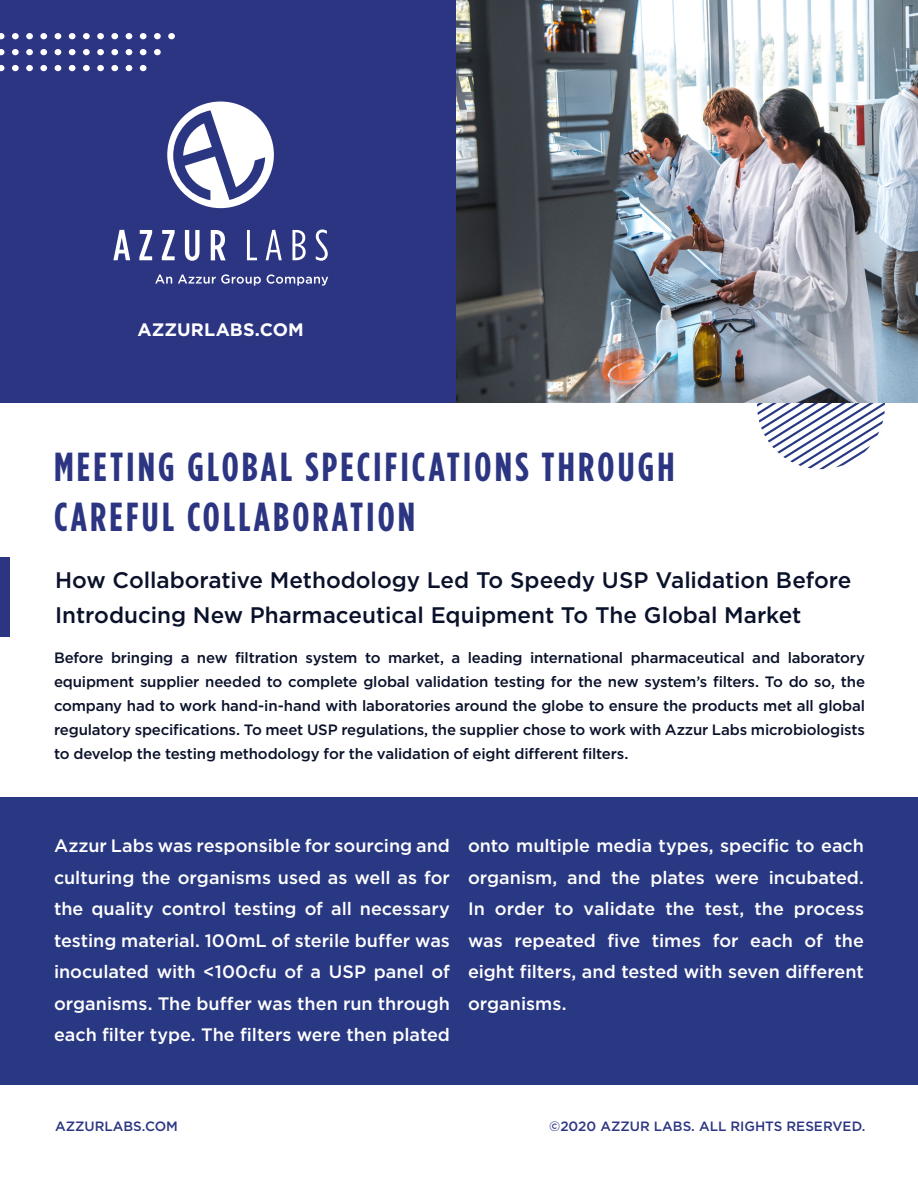
<style>
.page{position:relative;width:918px;height:1188px;background:#fff}
.page>*{position:absolute;margin:0;border:0;box-sizing:border-box;transform-origin:0 0}
.t1{font:700 40.5px/49.5px "Gotham Condensed";letter-spacing:.08em;color:#2c3582}
.Paragraph{font:500 22.5px/34.5px "Gotham";color:#0a112a}
.t2{font:500 18px/31.5px "Gotham";color:#fff;text-align:justify}
.Justify{font:700 18px "Gotham";letter-spacing:.005em;color:#fff}
.t3{font:500 15px/24px "Gotham";letter-spacing:-.015em;color:#0a112a;text-align:justify}
.t4{font:500 13.5px "Gotham";color:#2c3582}
</style>
<div class="page">
<svg style="left:757px;top:403px;width:128px;height:66px"></svg>
<img style="left:455px;top:0;width:463px;height:403px">
<div style="left:0;top:0;width:455px;height:403px;background:#2c3582"></div>
<div style="left:168px;top:33px;width:7px;height:6px;background:#fff;border-radius:50%"></div>
<div style="left:154px;top:33px;width:7px;height:6px;background:#fff;border-radius:50%"></div>
<div style="left:140px;top:33px;width:7px;height:6px;background:#fff;border-radius:50%"></div>
<svg style="left:126px;top:33px;width:6px;height:6px"></svg>
<div style="left:111px;top:33px;width:7px;height:6px;background:#fff;border-radius:50%"></div>
<div style="left:97px;top:33px;width:7px;height:6px;background:#fff;border-radius:50%"></div>
<div style="left:83px;top:33px;width:7px;height:6px;background:#fff;border-radius:50%"></div>
<div style="left:69px;top:33px;width:7px;height:6px;background:#fff;border-radius:50%"></div>
<svg style="left:55px;top:33px;width:6px;height:6px"></svg>
<div style="left:40px;top:33px;width:7px;height:6px;background:#fff;border-radius:50%"></div>
<div style="left:26px;top:33px;width:7px;height:6px;background:#fff;border-radius:50%"></div>
<div style="left:12px;top:33px;width:7px;height:6px;background:#fff;border-radius:50%"></div>
<svg style="left:0;top:33px;width:5px;height:6px"></svg>
<div style="left:154px;top:49px;width:7px;height:6px;background:#fff;border-radius:50%"></div>
<div style="left:140px;top:49px;width:7px;height:6px;background:#fff;border-radius:50%"></div>
<svg style="left:126px;top:49px;width:6px;height:6px"></svg>
<div style="left:111px;top:49px;width:7px;height:6px;background:#fff;border-radius:50%"></div>
<div style="left:97px;top:49px;width:7px;height:6px;background:#fff;border-radius:50%"></div>
<div style="left:83px;top:49px;width:7px;height:6px;background:#fff;border-radius:50%"></div>
<div style="left:69px;top:49px;width:7px;height:6px;background:#fff;border-radius:50%"></div>
<svg style="left:55px;top:49px;width:6px;height:6px"></svg>
<div style="left:40px;top:49px;width:7px;height:6px;background:#fff;border-radius:50%"></div>
<div style="left:26px;top:49px;width:7px;height:6px;background:#fff;border-radius:50%"></div>
<div style="left:12px;top:49px;width:7px;height:6px;background:#fff;border-radius:50%"></div>
<svg style="left:0;top:49px;width:5px;height:6px"></svg>
<div style="left:140px;top:65px;width:7px;height:6px;background:#fff;border-radius:50%"></div>
<svg style="left:126px;top:65px;width:6px;height:6px"></svg>
<div style="left:111px;top:65px;width:7px;height:6px;background:#fff;border-radius:50%"></div>
<div style="left:97px;top:65px;width:7px;height:6px;background:#fff;border-radius:50%"></div>
<div style="left:83px;top:65px;width:7px;height:6px;background:#fff;border-radius:50%"></div>
<div style="left:69px;top:65px;width:7px;height:6px;background:#fff;border-radius:50%"></div>
<svg style="left:55px;top:65px;width:6px;height:6px"></svg>
<div style="left:40px;top:65px;width:7px;height:6px;background:#fff;border-radius:50%"></div>
<div style="left:26px;top:65px;width:7px;height:6px;background:#fff;border-radius:50%"></div>
<div style="left:12px;top:65px;width:7px;height:6px;background:#fff;border-radius:50%"></div>
<svg style="left:0;top:65px;width:5px;height:6px"></svg>
<svg style="left:113px;top:230px;width:17px;height:30px"></svg>
<svg style="left:139px;top:230px;width:13px;height:30px"></svg>
<svg style="left:162px;top:230px;width:13px;height:30px"></svg>
<svg style="left:185px;top:230px;width:15px;height:31px"></svg>
<svg style="left:211px;top:230px;width:15px;height:30px"></svg>
<svg style="left:247px;top:230px;width:10px;height:30px"></svg>
<svg style="left:266px;top:230px;width:16px;height:30px"></svg>
<svg style="left:292px;top:230px;width:14px;height:30px"></svg>
<svg style="left:316px;top:229px;width:12px;height:32px"></svg>
<div style="left:167px;top:102px;width:107px;height:106px;background:#fff;border-radius:50%"></div>
<svg style="left:173px;top:110px;width:92px;height:90px"></svg>
<div style="left:0;top:797px;width:918px;height:287px;background:#293882"></div>
<div style="left:0;top:557px;width:10px;height:80px;background:#2c3582"></div>
<svg style="left:155px;top:275px;width:17px;height:9px"></svg>
<svg style="left:178px;top:274px;width:83px;height:12px"></svg>
<svg style="left:267px;top:274px;width:61px;height:12px"></svg>
<p class="Justify" style="left:137px;top:319px;width:168px">AZZURLABS.COM</p>
<p class="t1" style="left:54px;top:441px;width:622px">MEETING GLOBAL SPECIFICATIONS THROUGH<br>CAREFUL COLLABORATION</p>
<p class="Paragraph" style="left:55px;top:562px;width:798px">How Collaborative Methodology Led To Speedy USP Validation Before<br>Introducing New Pharmaceutical Equipment To The Global Market</p>
<p class="t3" style="left:54px;top:645px;width:813px">Before bringing a new filtration system to market, a leading international pharmaceutical and laboratory equipment supplier needed to complete global validation testing for the new system’s filters. To do so, the company had to work hand-in-hand with laboratories around the globe to ensure the products met all global regulatory specifications. To meet USP regulations, the supplier chose to work with Azzur Labs microbiologists to develop the testing methodology for the validation of eight different filters.</p>
<p class="t2" style="left:54px;top:830px;width:398px">Azzur Labs was responsible for sourcing and culturing the organisms used as well as for the quality control testing of all necessary testing material. 100mL of sterile buffer was inoculated with &lt;100cfu of a USP panel of organisms. The buffer was then run through each filter type. The filters were then plated</p>
<p class="t2" style="left:468px;top:830px;width:398px">onto multiple media types, specific to each organism, and the plates were incubated.<br>In order to validate the test, the process was repeated five times for each of the eight filters, and tested with seven different organisms.</p>
<p class="t4" style="left:55px;top:1119px;width:124px">AZZURLABS.COM</p>
<p class="t4" style="left:549px;top:1119px;width:318px">©2020 AZZUR LABS. ALL RIGHTS RESERVED.</p>
</div>
